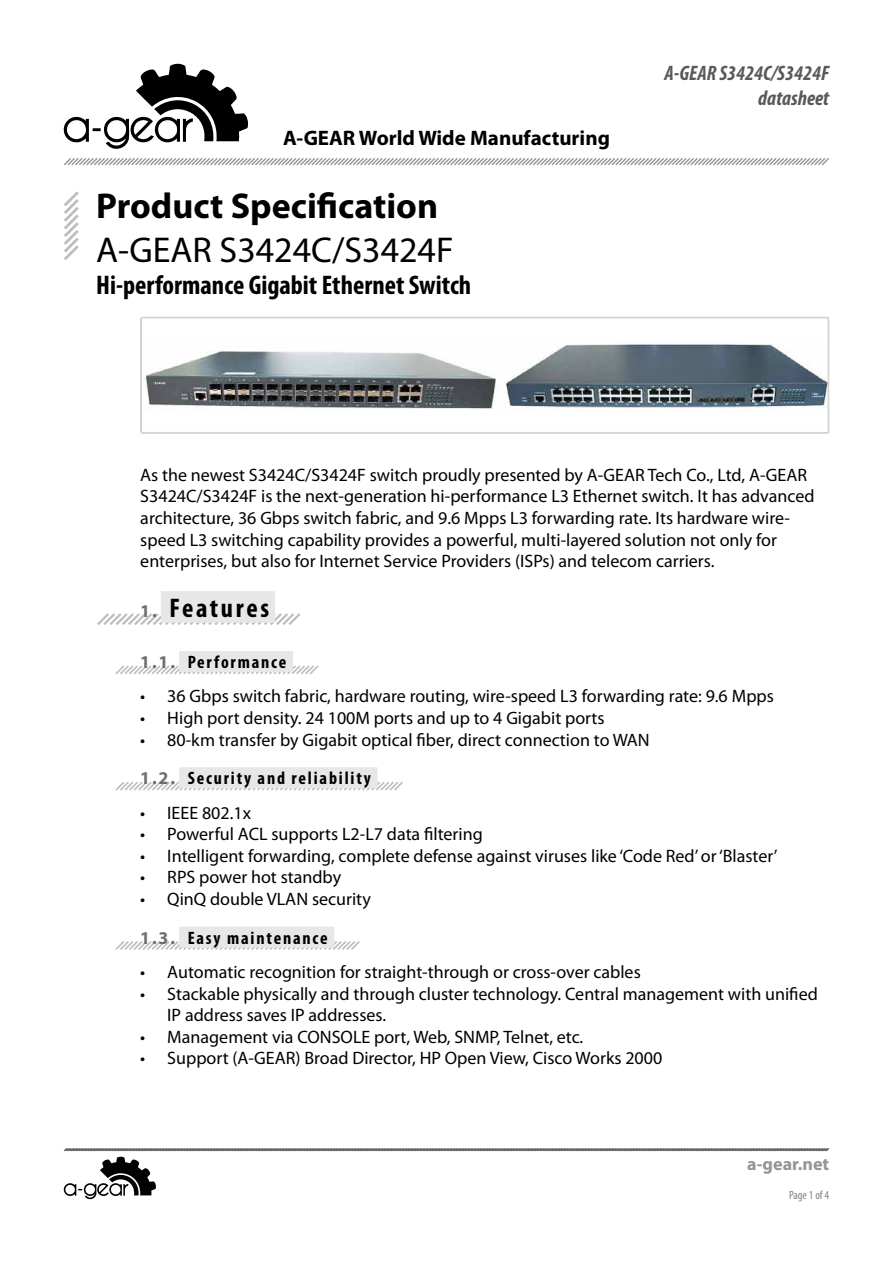
<style>
.page{position:relative;width:893px;height:1263px;background:#fff}
.page>*{position:absolute;margin:0;border:0;box-sizing:border-box;transform-origin:0 0}
.t1{font:700 36px "Myriad Pro";color:#000}
.model_name{font:36px "Myriad Pro";color:#000}
.model_name-2{font:700 condensed 27px "Myriad Pro";color:#000}
.podzag{font:700 condensed 27px "Myriad Pro";letter-spacing:.1em;color:#000}
.t2{font:700 21px "Myriad Pro";color:#000}
.t3{font:italic 700 condensed 21px "Myriad Pro";color:#58595b}
.main_text_bullet{font:18px/21.6px "Myriad Pro";color:#000}
.main_text{font:18px/21.6px "Myriad Pro";color:#000}
.podzag_2{font:700 condensed 18px "Myriad Pro";letter-spacing:.1em;color:#000}
.t4{font:700 18px "Myriad Pro";color:#939598}
.t5{font:condensed 12px "Myriad Pro";color:#808285}
.s1{font-stretch:normal;font-size:18px;color:#6d6e71}
.s2{font-stretch:normal;color:#6d6e71}
</style>
<div class="page">
<svg style="left:64px;top:191px;width:15px;height:69px"></svg>
<svg style="left:97px;top:613px;width:204px;height:12px"></svg>
<div style="left:161px;top:591px;width:114px;height:32px;background:#e6e7e8"></div>
<svg style="left:115px;top:665px;width:204px;height:10px"></svg>
<div style="left:179px;top:651px;width:114px;height:21px;background:#e6e7e8"></div>
<svg style="left:115px;top:781px;width:288px;height:10px"></svg>
<div style="left:179px;top:767px;width:199px;height:21px;background:#e6e7e8"></div>
<svg style="left:115px;top:941px;width:245px;height:9px"></svg>
<div style="left:179px;top:926px;width:155px;height:21px;background:#e6e7e8"></div>
<svg style="left:140px;top:316px;width:689px;height:118px"></svg>
<svg style="left:63px;top:1148px;width:767px;height:51px"></svg>
<svg style="left:64px;top:158px;width:765px;height:8px"></svg>
<svg style="left:64px;top:64px;width:184px;height:85px"></svg>
<p class="t2" style="left:283px;top:124px;width:328px">A-GEAR World Wide Manufacturing</p>
<p class="t1" style="left:96px;top:183px;width:344px">Product Specification</p>
<p class="model_name" style="left:96px;top:227px;width:359px">A-GEAR S3424C/S3424F</p>
<p class="model_name-2" style="left:96px;top:268px;width:377px">Hi-performance Gigabit Ethernet Switch</p>
<p class="t3" style="left:664px;top:59px;width:166px">A-GEAR S3424C/S3424F</p>
<p class="t3" style="left:758px;top:85px;width:73px">datasheet</p>
<p class="main_text" style="left:140px;top:464px;width:676px">As the newest S3424C/S3424F switch proudly presented by A-GEAR Tech Co., Ltd, A-GEAR S3424C/S3424F is the next-generation hi-performance L3 Ethernet switch. It has advanced architecture, 36 Gbps switch fabric, and 9.6 Mpps L3 forwarding rate. Its hardware wire&shy;speed L3 switching capability provides a powerful, multi-layered solution not only for enterprises, but also for Internet Service Providers (ISPs) and telecom carriers.</p>
<p class="podzag" style="left:140px;top:591px;width:130px"><span class="s1">1.</span> Features</p>
<p class="podzag_2" style="left:140px;top:651px;width:148px"><span class="s2">1.1.</span> Performance</p>
<p class="main_text_bullet" style="left:140px;top:685px;width:635px">• 36 Gbps switch fabric, hardware routing, wire-speed L3 forwarding rate: 9.6 Mpps</p>
<p class="main_text_bullet" style="left:140px;top:707px;width:466px">• High port density. 24 100M ports and up to 4 Gigabit ports</p>
<p class="main_text_bullet" style="left:140px;top:728px;width:511px">• 80-km transfer by Gigabit optical fiber, direct connection to WAN</p>
<p class="podzag_2" style="left:140px;top:767px;width:232px"><span class="s2">1.2.</span> Security and reliability</p>
<p class="main_text_bullet" style="left:140px;top:801px;width:112px">• IEEE 802.1x</p>
<p class="main_text_bullet" style="left:140px;top:823px;width:344px">• Powerful ACL supports L2-L7 data filtering</p>
<p class="main_text_bullet" style="left:140px;top:845px;width:639px">• Intelligent forwarding, complete defense against viruses like ‘Code Red’ or ‘Blaster’</p>
<p class="main_text_bullet" style="left:140px;top:866px;width:202px">• RPS power hot standby</p>
<p class="main_text_bullet" style="left:140px;top:888px;width:232px">• QinQ double VLAN security</p>
<p class="podzag_2" style="left:140px;top:926px;width:189px"><span class="s2">1.3.</span> Easy maintenance</p>
<p class="main_text_bullet" style="left:140px;top:961px;width:502px">• Automatic recognition for straight-through or cross-over cables</p>
<p class="main_text_bullet" style="left:167px;top:982px;width:652px;text-indent:-27px">• Stackable physically and through cluster technology. Central management with unified<br>IP address saves IP addresses.</p>
<p class="main_text_bullet" style="left:140px;top:1026px;width:444px">• Management via CONSOLE port, Web, SNMP, Telnet, etc.</p>
<p class="main_text_bullet" style="left:140px;top:1047px;width:523px">• Support (A-GEAR) Broad Director, HP Open View, Cisco Works 2000</p>
<p class="t4" style="left:747px;top:1152px;width:83px">a-gear.net</p>
<p class="t5" style="left:789px;top:1188px;width:42px">Раge 1 of 4</p>
</div>
